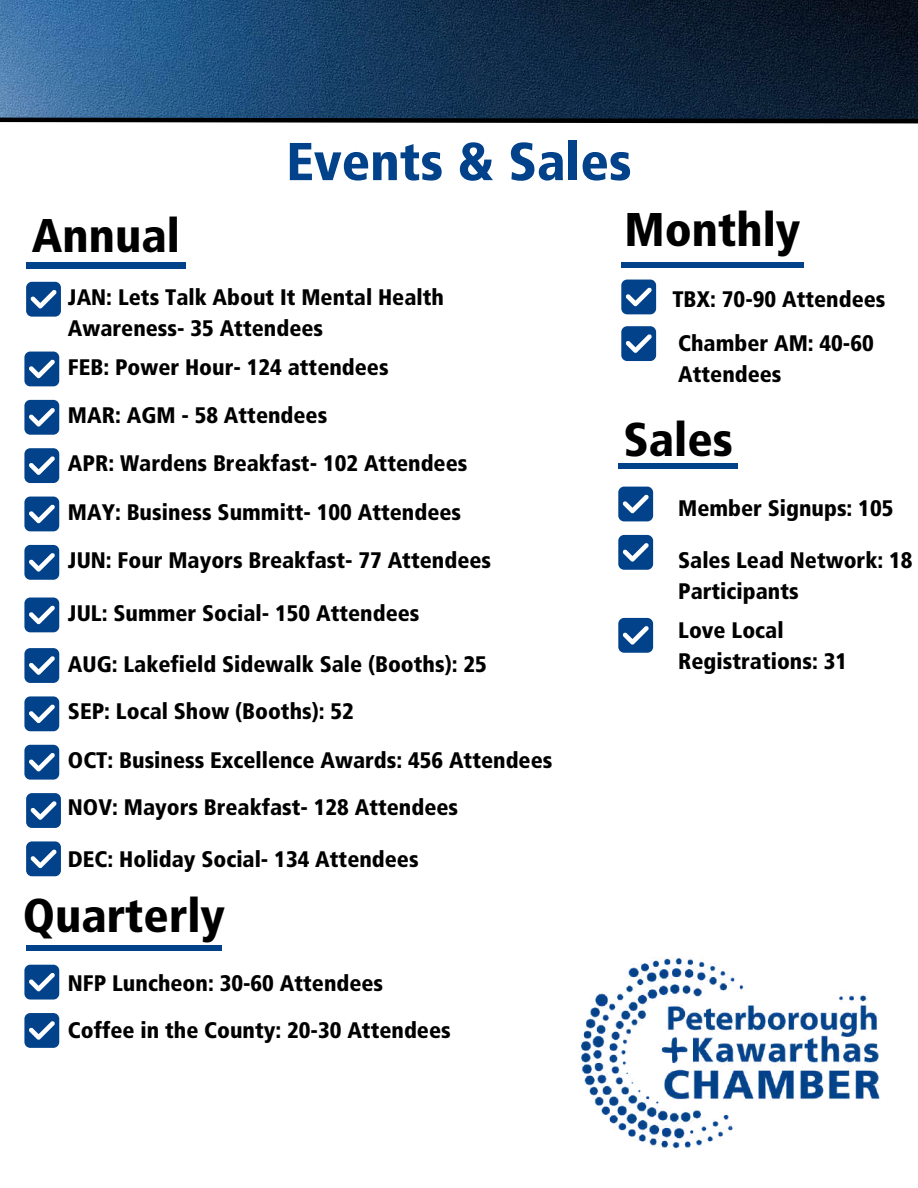
<style>
.page{position:relative;width:918px;height:1188px;background:#fff}
.page>*{position:absolute;margin:0;border:0;box-sizing:border-box;transform-origin:0 0}
.t1{font:900 condensed 53.25px "Frutiger LT Std";color:#02428a}
.t2{font:900 condensed 47.25px "Frutiger LT Std";color:#000}
.t3{font:900 condensed 22.5px/31.5px "Frutiger LT Std";color:#000}
</style>
<div class="page">
<img style="left:0;top:0;width:918px;height:115px">
<svg style="left:0;top:115px;width:918px;height:9px;background:#2c3844"></svg>
<div style="left:26px;top:262px;width:160px;height:6px;background:#02428a"></div>
<div style="left:26px;top:946px;width:196px;height:5px;background:#02428a"></div>
<div style="left:26px;top:282px;width:35px;height:35px;background:#02428a;border-radius:6px"></div>
<svg style="left:30px;top:290px;width:27px;height:18px"></svg>
<div style="left:24px;top:352px;width:35px;height:34px;background:#02428a;border-radius:6px"></div>
<svg style="left:29px;top:359px;width:26px;height:19px"></svg>
<div style="left:24px;top:400px;width:35px;height:35px;background:#02428a;border-radius:6px"></div>
<svg style="left:29px;top:408px;width:26px;height:19px"></svg>
<div style="left:24px;top:448px;width:35px;height:35px;background:#02428a;border-radius:6px"></div>
<svg style="left:29px;top:456px;width:26px;height:19px"></svg>
<div style="left:24px;top:497px;width:35px;height:34px;background:#02428a;border-radius:6px"></div>
<svg style="left:29px;top:504px;width:26px;height:19px"></svg>
<div style="left:24px;top:545px;width:35px;height:35px;background:#02428a;border-radius:6px"></div>
<svg style="left:29px;top:553px;width:26px;height:19px"></svg>
<div style="left:24px;top:648px;width:35px;height:35px;background:#02428a;border-radius:6px"></div>
<svg style="left:29px;top:656px;width:26px;height:19px"></svg>
<div style="left:24px;top:696px;width:35px;height:35px;background:#02428a;border-radius:6px"></div>
<svg style="left:29px;top:704px;width:26px;height:19px"></svg>
<div style="left:24px;top:745px;width:35px;height:35px;background:#02428a;border-radius:6px"></div>
<svg style="left:29px;top:753px;width:26px;height:18px"></svg>
<div style="left:26px;top:793px;width:35px;height:35px;background:#02428a;border-radius:6px"></div>
<svg style="left:30px;top:801px;width:27px;height:19px"></svg>
<div style="left:24px;top:598px;width:35px;height:34px;background:#02428a;border-radius:6px"></div>
<svg style="left:29px;top:605px;width:26px;height:19px"></svg>
<div style="left:26px;top:841px;width:35px;height:35px;background:#02428a;border-radius:6px"></div>
<svg style="left:30px;top:849px;width:27px;height:19px"></svg>
<div style="left:24px;top:965px;width:35px;height:35px;background:#02428a;border-radius:6px"></div>
<svg style="left:29px;top:973px;width:26px;height:18px"></svg>
<div style="left:24px;top:1013px;width:35px;height:35px;background:#02428a;border-radius:6px"></div>
<svg style="left:29px;top:1021px;width:26px;height:19px"></svg>
<div style="left:621px;top:262px;width:183px;height:6px;background:#02428a"></div>
<div style="left:621px;top:280px;width:35px;height:34px;background:#02428a;border-radius:6px"></div>
<svg style="left:626px;top:287px;width:26px;height:19px"></svg>
<div style="left:621px;top:326px;width:35px;height:35px;background:#02428a;border-radius:6px"></div>
<svg style="left:626px;top:334px;width:26px;height:19px"></svg>
<img style="left:580px;top:958px;width:300px;height:191px">
<div style="left:618px;top:463px;width:120px;height:6px;background:#02428a"></div>
<div style="left:618px;top:487px;width:35px;height:34px;background:#02428a;border-radius:6px"></div>
<svg style="left:623px;top:495px;width:26px;height:18px"></svg>
<div style="left:618px;top:535px;width:35px;height:35px;background:#02428a;border-radius:6px"></div>
<svg style="left:623px;top:543px;width:26px;height:19px"></svg>
<div style="left:618px;top:618px;width:35px;height:35px;background:#02428a;border-radius:6px"></div>
<svg style="left:623px;top:626px;width:26px;height:19px"></svg>
<h1 class="t1" style="left:286px;top:140px;width:347px">Events &amp; Sales</h1>
<h2 class="t2" style="left:32px;top:216px;width:149px">Annual</h2>
<p class="t3" style="left:68px;top:283px;width:377px">JAN: Lets Talk About It Mental Health<br>Awareness- 35 Attendees</p>
<p class="t3" style="left:68px;top:345px;width:425px;line-height:48.3px">FEB: Power Hour- 124 attendees<br>MAR: AGM - 58 Attendees<br>APR: Wardens Breakfast- 102 Attendees MAY: Business Summitt- 100 Attendees JUN: Four Mayors Breakfast- 77 Attendees</p>
<p class="t3" style="left:68px;top:599px;width:353px">JUL: Summer Social- 150 Attendees</p>
<p class="t3" style="left:68px;top:642px;width:486px;line-height:47.7px">AUG: Lakefield Sidewalk Sale (Booths): 25<br>SEP: Local Show (Booths): 52<br>OCT: Business Excellence Awards: 456 Attendees NOV: Mayors Breakfast- 128 Attendees</p>
<p class="t3" style="left:68px;top:845px;width:352px">DEC: Holiday Social- 134 Attendees</p>
<h2 class="t2" style="left:23px;top:896px;width:204px">Quarterly</h2>
<p class="t3" style="left:68px;top:961px;width:384px;line-height:47.2px">NFP Luncheon: 30-60 Attendees<br>Coffee in the County: 20-30 Attendees</p>
<h2 class="t2" style="left:625px;top:210px;width:177px">Monthly</h2>
<p class="t3" style="left:672px;top:286px;width:215px">TBX: 70-90 Attendees</p>
<p class="t3" style="left:678px;top:330px;width:197px">Chamber AM: 40-60<br>Attendees</p>
<h2 class="t2" style="left:624px;top:421px;width:111px">Sales</h2>
<p class="t3" style="left:678px;top:494px;width:217px">Member Signups: 105</p>
<p class="t3" style="left:678px;top:547px;width:236px">Sales Lead Network: 18<br>Participants</p>
<p class="t3" style="left:678px;top:616px;width:170px">Love Local<br>Registrations: 31</p>
</div>
